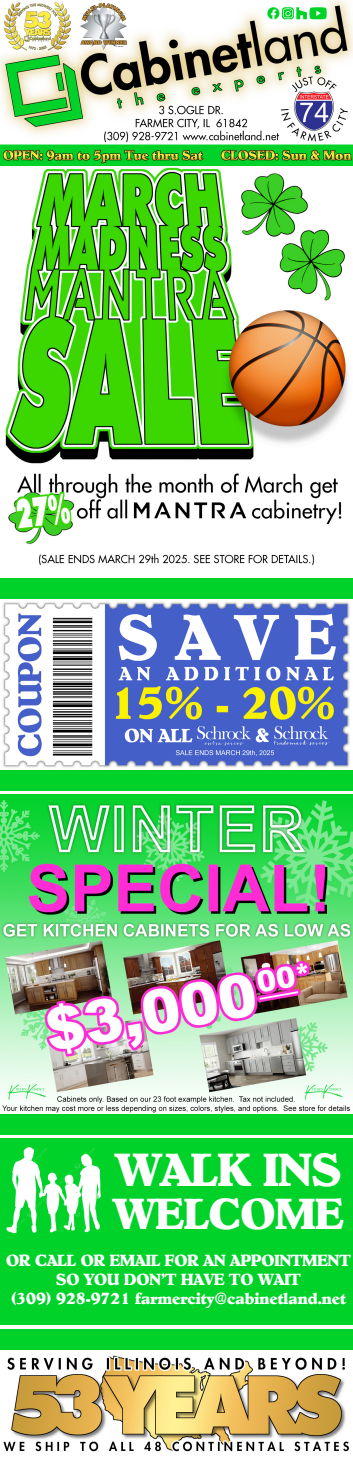
<style>
.page{position:relative;width:353px;height:1458px;background:#fff}
.page>*{position:absolute;margin:0;border:0;box-sizing:border-box;transform-origin:0 0}
.t1{font:46px "Old Century";color:#fff}
.t2{font:43px "Old Century";color:#fff}
.t3{font:16px/19.2px "Old Century";color:#fff;text-align:center}
</style>
<div class="page">
<img style="left:3px;top:1355px;width:346px;height:97px">
<img style="left:0;top:0;width:352px;height:165px">
<div style="left:0;top:578px;width:352px;height:21px;background:#00d229"></div>
<img style="left:0;top:795px;width:352px;height:318px">
<div style="left:1px;top:770px;width:351px;height:20px;background:#00d229"></div>
<div style="left:0;top:1114px;width:352px;height:21px;background:#00d229"></div>
<div style="left:0;top:1329px;width:352px;height:21px;background:#00d229"></div>
<div style="left:1px;top:1139px;width:351px;height:186px;background:#00d229"></div>
<img style="left:6px;top:1147px;width:95px;height:87px">
<img style="left:5px;top:167px;width:344px;height:398px">
<img style="left:3px;top:602px;width:347px;height:165px">
<p class="t1" style="left:116px;top:1143px;width:226px">WALK INS</p>
<p class="t2" style="left:114px;top:1188px;width:231px">WELCOME</p>
<p class="t3" style="left:6px;top:1251px;width:345px">OR CALL OR EMAIL FOR AN APPOINTMENT<br>SO YOU DON’T HAVE TO WAIT</p>
<p class="t3" style="left:11px;top:1289px;width:335px">(309) 928-9721 farmercity@cabinetland.net</p>
</div>
